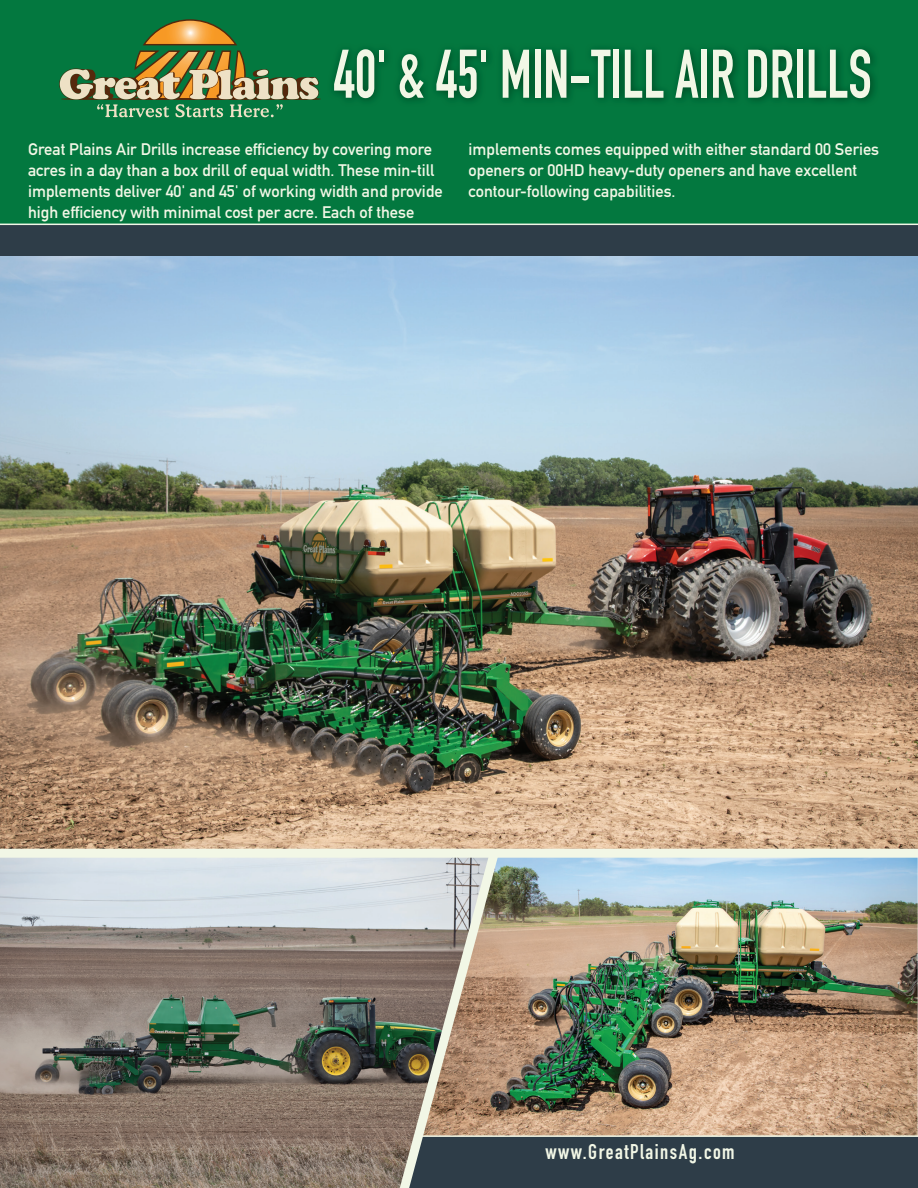
<style>
.page{position:relative;width:918px;height:1188px;background:#fff}
.page>*{position:absolute;margin:0;border:0;box-sizing:border-box;transform-origin:0 0}
.t1{font:700 67.5px "DIN Condensed";color:#f2f7e6;scale:.85 1}
.t2{font:700 21px "DIN Condensed";letter-spacing:.07em;color:#f2f7e6}
.t3{font:700 16.5px/21px "DIN Alternate";color:#f2f7e6}
</style>
<div class="page">
<img style="left:505px;top:858px;width:413px;height:277px">
<img style="left:0;top:256px;width:917px;height:593px">
<div style="left:0;top:224px;width:918px;height:32px;background:#2e3d48"></div>
<div style="left:0;top:0;width:918px;height:224px;background:#03783f"></div>
<hr style="left:0;top:224px;width:918px;height:1px;background:#f2f7e6">
<div style="left:275px;top:1136px;width:643px;height:52px;background:#2e3d48"></div>
<img style="left:0;top:858px;width:386px;height:330px">
<img style="left:386px;top:842px;width:119px;height:346px">
<div style="left:0;top:849px;width:918px;height:9px;background:#f2f7e6"></div>
<hr style="left:420px;top:1135px;width:498px;height:2px;background:#f2f7e6">
<svg style="left:59px;top:19px;width:262px;height:98px"></svg>
<h1 class="t1" style="left:334px;top:29px;width:635px">40' &amp; 45' MIN-TILL AIR DRILLS</h1>
<p class="t3" style="left:28px;top:137px;width:416px">Great Plains Air Drills increase efficiency by covering more acres in a day than a box drill of equal width. These min-till implements deliver 40' and 45' of working width and provide high efficiency with minimal cost per acre. Each of these</p>
<p class="t3" style="left:469px;top:137px;width:412px">implements comes equipped with either standard 00 Series openers or 00HD heavy-duty openers and have excellent contour-following capabilities.</p>
<p class="t2" style="left:545px;top:1138px;width:191px">www.GreatPlainsAg.com</p>
</div>
